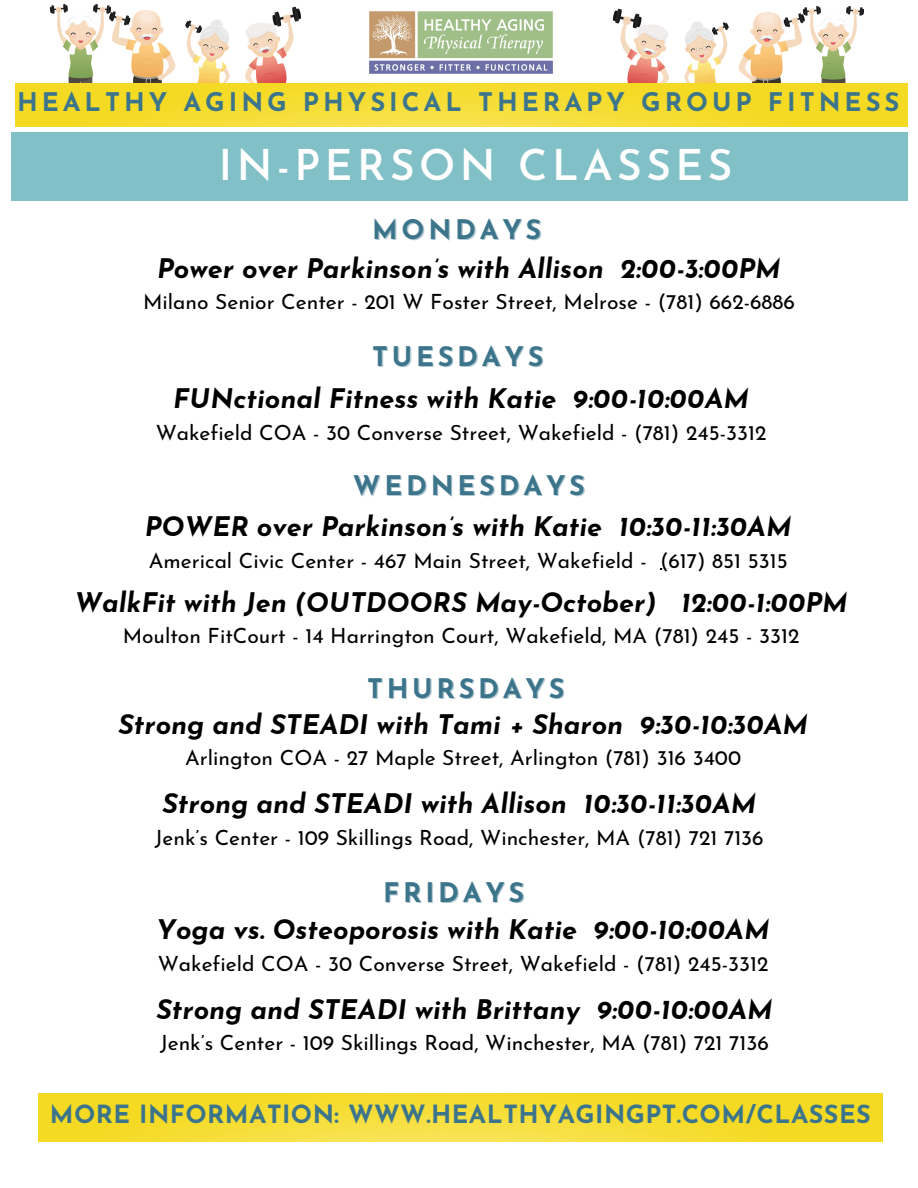
<style>
.page{position:relative;width:918px;height:1188px;background:#fff}
.page>*{position:absolute;margin:0;border:0;box-sizing:border-box;transform-origin:0 0}
.t1{font:600 42.3px "Josefin Sans";letter-spacing:.105em;color:#fff}
.t2{font:italic 700 27px "Josefin Sans";color:#000}
.t3{font:700 27px "Josefin Sans";letter-spacing:.14em;color:#3c758b}
.t4{font:700 25.65px "Josefin Sans";letter-spacing:.155em;color:#3c758b}
.t5{font:700 25.05px "Josefin Sans";letter-spacing:.02em;color:#3c758b}
.t6{font:21px "Josefin Sans";color:#000}
</style>
<div class="page">
<img style="left:613px;top:6px;width:250px;height:77px">
<img style="left:51px;top:5px;width:249px;height:78px">
<img style="left:15px;top:83px;width:892px;height:43px">
<img style="left:369px;top:11px;width:184px;height:63px">
<div style="left:11px;top:132px;width:896px;height:69px;background:#80c0c6"></div>
<img style="left:39px;top:1093px;width:843px;height:49px">
<h2 class="t4" style="left:17px;top:92px;width:884px">HEALTHY AGING PHYSICAL THERAPY GROUP FITNESS</h2>
<p class="t1" style="left:219px;top:148px;width:515px">IN-PERSON CLASSES</p>
<h1 class="t3" style="left:372px;top:219px;width:171px">MONDAYS</h1>
<h2 class="t2" style="left:157px;top:257px;width:625px">Power over Parkinson’s with Allison 2:00-3:00PM</h2>
<p class="t6" style="left:143px;top:293px;width:653px">Milano Senior Center - 201 W Foster Street, Melrose - (781) 662-6886</p>
<h3 class="t3" style="left:372px;top:346px;width:173px">TUESDAYS</h3>
<p class="t2" style="left:173px;top:388px;width:577px">FUNctional Fitness with Katie 9:00-10:00AM</p>
<h2 class="t6" style="left:156px;top:424px;width:612px">Wakefield COA - 30 Converse Street, Wakefield - (781) 245-3312</h2>
<h3 class="t3" style="left:353px;top:475px;width:234px">WEDNESDAYS</h3>
<p class="t2" style="left:145px;top:516px;width:648px">POWER over Parkinson’s with Katie 10:30-11:30AM</p>
<p class="t6" style="left:149px;top:552px;width:499px">Americal Civic Center - 467 Main Street, Wakefield -</p>
<p class="t6" style="left:660px;top:552px;width:129px">(617) 851 5315</p>
<p class="t2" style="left:74px;top:591px;width:775px">WalkFit with Jen (OUTDOORS May-October) 12:00-1:00PM</p>
<p class="t6" style="left:123px;top:627px;width:678px">Moulton FitCourt - 14 Harrington Court, Wakefield, MA (781) 245 - 3312</p>
<h2 class="t3" style="left:367px;top:678px;width:199px">THURSDAYS</h2>
<h2 class="t2" style="left:118px;top:713px;width:692px">Strong and STEADI with Tami + Sharon 9:30-10:30AM</h2>
<h3 class="t6" style="left:185px;top:749px;width:557px">Arlington COA - 27 Maple Street, Arlington (781) 316 3400</h3>
<p class="t2" style="left:162px;top:793px;width:596px">Strong and STEADI with Allison 10:30-11:30AM</p>
<p class="t6" style="left:155px;top:829px;width:610px">Jenk’s Center - 109 Skillings Road, Winchester, MA (781) 721 7136</p>
<h2 class="t3" style="left:383px;top:882px;width:143px">FRIDAYS</h2>
<p class="t2" style="left:157px;top:919px;width:615px">Yoga vs. Osteoporosis with Katie 9:00-10:00AM</p>
<p class="t6" style="left:158px;top:955px;width:612px">Wakefield COA - 30 Converse Street, Wakefield - (781) 245-3312</p>
<p class="t2" style="left:156px;top:998px;width:618px">Strong and STEADI with Brittany 9:00-10:00AM</p>
<p class="t6" style="left:160px;top:1034px;width:610px">Jenk’s Center - 109 Skillings Road, Winchester, MA (781) 721 7136</p>
<p class="t5" style="left:50px;top:1104px;width:822px">MORE INFORMATION: WWW.HEALTHYAGINGPT.COM/CLASSES</p>
</div>
